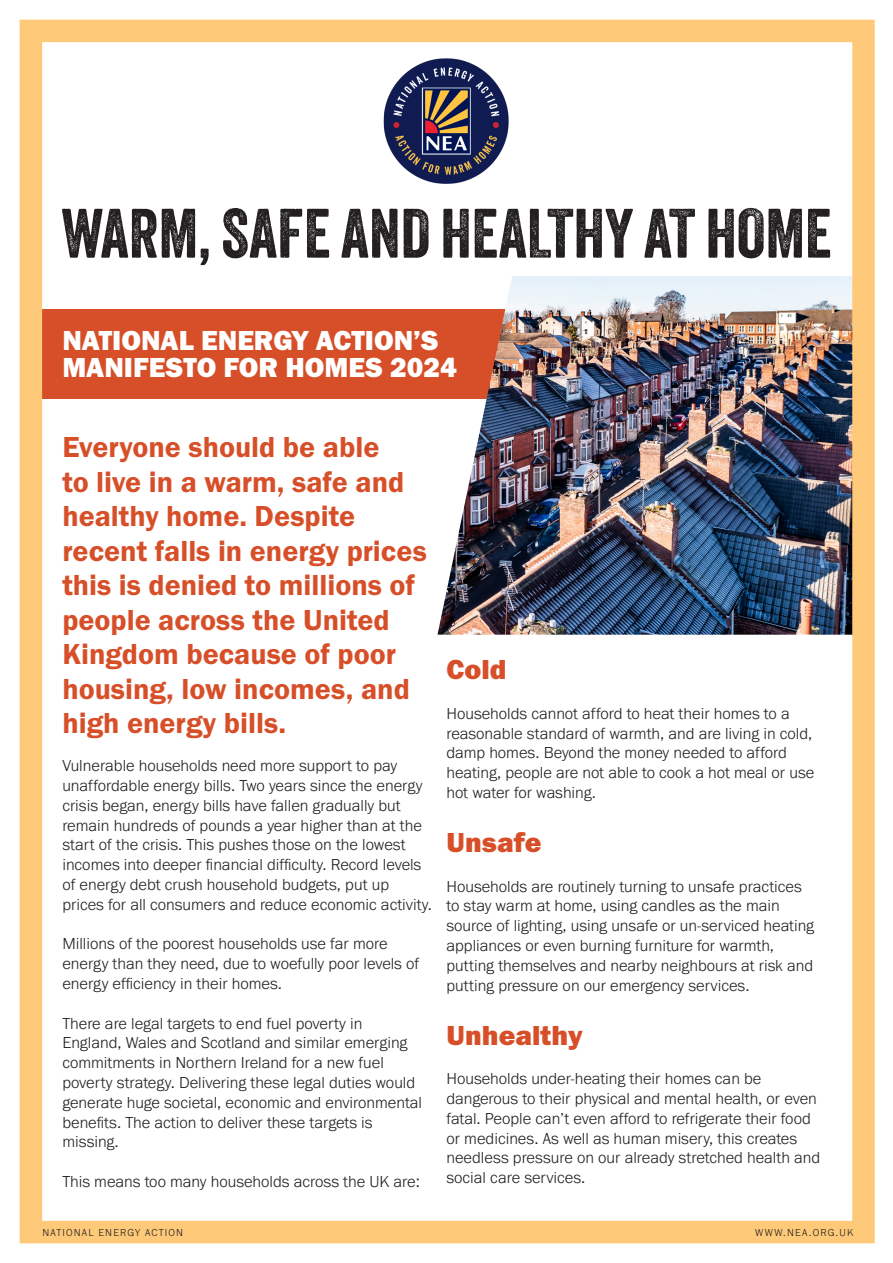
<style>
.page{position:relative;width:893px;height:1263px;background:#fff}
.page>*{position:absolute;margin:0;border:0;box-sizing:border-box;transform-origin:0 0}
.t1{font:67.5px "Veneer";color:#231f20}
.t2{font:30px/34.5px "Franklin Gothic URW Dem";color:#d74f28}
.t3{font:28.5px/27px "Franklin Gothic URW Hea";color:#fff}
.t4{font:28.5px "Franklin Gothic URW Hea";color:#d74f28}
.t5{font:300 16.5px/19.8px "Franklin Gothic URW";color:#231f20}
.t6{font:300 10.5px "Franklin Gothic URW";letter-spacing:.11em;color:#231f20}
</style>
<div class="page">
<img style="left:383px;top:58px;width:126px;height:126px">
<div style="left:41px;top:309px;width:497px;height:89px;background:#d74f28"></div>
<img style="left:437px;top:276px;width:415px;height:359px">
<div style="left:20px;top:20px;width:855px;height:1223px;border:22px solid #feca79"></div>
<p class="t1" style="left:61px;top:192px;width:772px">WARM, SAFE AND HEALTHY AT HOME</p>
<p class="t3" style="left:62px;top:326px;width:396px">NATIONAL ENERGY ACTION’S<br>MANIFESTO FOR HOMES 2024</p>
<p class="t2" style="left:62px;top:430px;width:366px">Everyone should be able<br>to live in a warm, safe and healthy home. Despite recent falls in energy prices this is denied to millions of people across the United<br>Kingdom because of poor housing, low incomes, and high energy bills.</p>
<p class="t5" style="left:62px;top:755px;width:371px">Vulnerable households need more support to pay unaffordable energy bills. Two years since the energy crisis began, energy bills have fallen gradually but remain hundreds of pounds a year higher than at the start of the crisis. This pushes those on the lowest incomes into deeper financial difficulty. Record levels of energy debt crush household budgets, put up prices for all consumers and reduce economic activity.</p>
<p class="t5" style="left:62px;top:934px;width:358px">Millions of the poorest households use far more energy than they need, due to woefully poor levels of energy efficiency in their homes.</p>
<p class="t5" style="left:62px;top:1013px;width:361px">There are legal targets to end fuel poverty in England, Wales and Scotland and similar emerging commitments in Northern Ireland for a new fuel poverty strategy. Delivering these legal duties would generate huge societal, economic and environmental benefits. The action to deliver these targets is missing.</p>
<p class="t5" style="left:62px;top:1171px;width:359px">This means too many households across the UK are:</p>
<p class="t4" style="left:446px;top:651px;width:62px">Cold</p>
<p class="t5" style="left:446px;top:703px;width:369px">Households cannot afford to heat their homes to a reasonable standard of warmth, and are living in cold, damp homes. Beyond the money needed to afford heating, people are not able to cook a hot meal or use hot water for washing.</p>
<p class="t4" style="left:446px;top:824px;width:97px">Unsafe</p>
<p class="t5" style="left:446px;top:876px;width:369px">Households are routinely turning to unsafe practices to stay warm at home, using candles as the main source of lighting, using unsafe or un-serviced heating appliances or even burning furniture for warmth, putting themselves and nearby neighbours at risk and putting pressure on our emergency services.</p>
<p class="t4" style="left:446px;top:1017px;width:138px">Unhealthy</p>
<p class="t5" style="left:446px;top:1068px;width:375px">Households under-heating their homes can be dangerous to their physical and mental health, or even fatal. People can’t even afford to refrigerate their food or medicines. As well as human misery, this creates needless pressure on our already stretched health and social care services.</p>
<p class="t6" style="left:43px;top:1226px;width:142px">NATIONAL ENERGY ACTION</p>
<p class="t6" style="left:755px;top:1226px;width:100px">WWW.NEA.ORG.UK</p>
</div>
